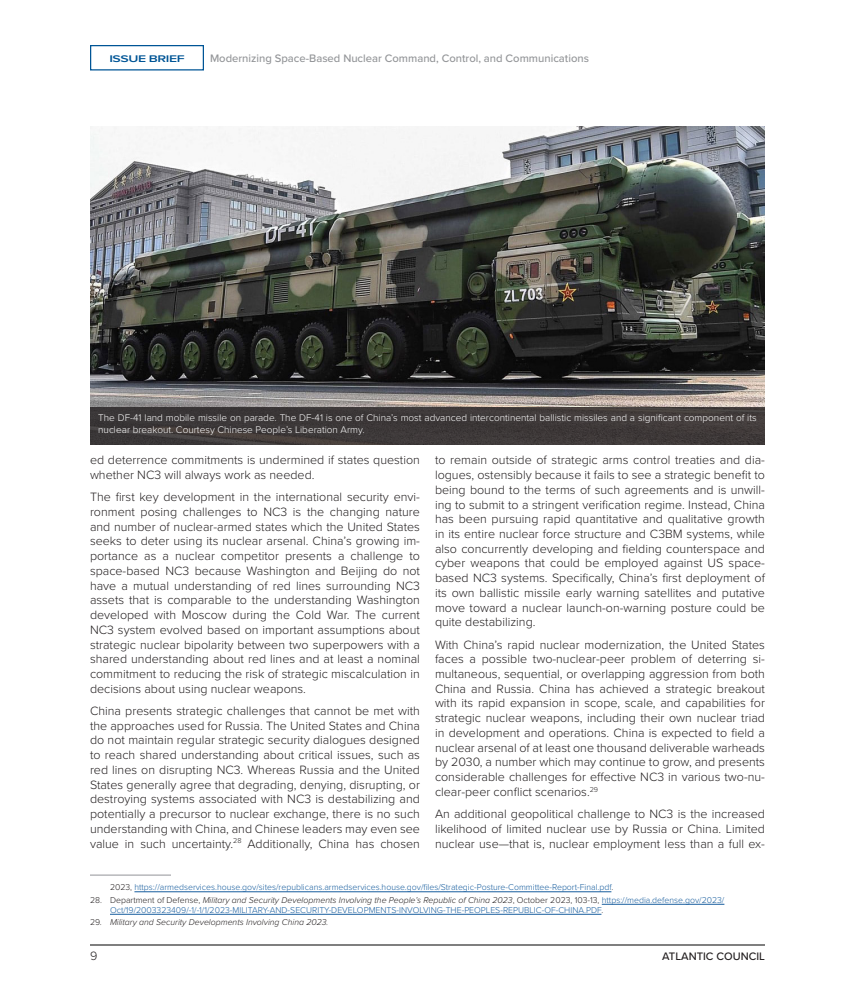
<style>
.page{position:relative;width:855px;height:990px;background:#fff}
.page>*{position:absolute;margin:0;border:0;box-sizing:border-box;transform-origin:0 0}
.Body_Copy_-_normal{font:300 12.5px/14.8px "Proxima Nova";color:#231f20;text-align:justify}
.t1{font:500 11.25px "Proxima Nova";color:#939598}
.t2{font:500 11.25px "Proxima Nova";color:#231f20}
.Body_Copy_-_normal-2{font:300 10px/11.9px "Proxima Nova";color:#fff}
.t3{font:600 10px "Proxima Nova";letter-spacing:-.03em;color:#005596;scale:1.4 1}
.t4{font:300 8.75px/10px "Proxima Nova";color:#175d9e}
.t5{font:italic 300 8.75px "Proxima Nova";color:#231f20}
.s1{color:#231f20}
.s2{font-style:italic;color:#231f20}
.s3{font-style:normal}
</style>
<div class="page">
<hr style="left:90px;top:945px;width:675px;height:1px;background:#000">
<div style="left:90px;top:45px;width:114px;height:26px;border:1px solid #005596"></div>
<hr style="left:90px;top:874px;width:81px;height:2px;background:#a8a9ad">
<hr style="left:134px;top:892px;width:477px;height:1px;background:#175d9e">
<hr style="left:602px;top:904px;width:122px;height:1px;background:#175d9e">
<hr style="left:110px;top:914px;width:491px;height:1px;background:#175d9e">
<img style="left:90px;top:126px;width:675px;height:281px">
<div style="left:90px;top:407px;width:675px;height:37px;background:#3d3939"></div>
<p class="t3" style="left:109px;top:51px;width:55px">ISSUE BRIEF</p>
<p class="t1" style="left:210px;top:50px;width:380px">Modernizing Space-Based Nuclear Command, Control, and Communications</p>
<p class="Body_Copy_-_normal-2" style="left:98px;top:412px;width:660px">The DF-41 land mobile missile on parade. The DF-41 is one of China’s most advanced intercontinental ballistic missiles and a significant component of its nuclear breakout. Courtesy Chinese People’s Liberation Army.</p>
<p class="Body_Copy_-_normal" style="left:90px;top:452px;width:331px">ed deterrence commitments is undermined if states question whether NC3 will always work as needed.</p>
<p class="Body_Copy_-_normal" style="left:90px;top:489px;width:332px">The first key development in the international security envi&shy;ronment posing challenges to NC3 is the changing nature and number of nuclear-armed states which the United States seeks to deter using its nuclear arsenal. China’s growing im&shy;portance as a nuclear competitor presents a challenge to space-based NC3 because Washington and Beijing do not have a mutual understanding of red lines surrounding NC3 assets that is comparable to the understanding Washington developed with Moscow during the Cold War. The current NC3 system evolved based on important assumptions about strategic nuclear bipolarity between two superpowers with a shared understanding about red lines and at least a nominal commitment to reducing the risk of strategic miscalculation in decisions about using nuclear weapons.</p>
<p class="Body_Copy_-_normal" style="left:90px;top:703px;width:332px">China presents strategic challenges that cannot be met with the approaches used for Russia. The United States and China do not maintain regular strategic security dialogues designed to reach shared understanding about critical issues, such as red lines on disrupting NC3. Whereas Russia and the United States generally agree that degrading, denying, disrupting, or destroying systems associated with NC3 is destabilizing and potentially a precursor to nuclear exchange, there is no such understanding with China, and Chinese leaders may even see value in such uncertainty.<sup>28</sup> Additionally, China has chosen</p>
<p class="Body_Copy_-_normal" style="left:435px;top:452px;width:332px">to remain outside of strategic arms control treaties and dia&shy;logues, ostensibly because it fails to see a strategic benefit to being bound to the terms of such agreements and is unwill&shy;ing to submit to a stringent verification regime. Instead, China has been pursuing rapid quantitative and qualitative growth in its entire nuclear force structure and C3BM systems, while also concurrently developing and fielding counterspace and cyber weapons that could be employed against US space&shy;based NC3 systems. Specifically, China’s first deployment of its own ballistic missile early warning satellites and putative move toward a nuclear launch-on-warning posture could be quite destabilizing.</p>
<p class="Body_Copy_-_normal" style="left:435px;top:636px;width:332px">With China’s rapid nuclear modernization, the United States faces a possible two-nuclear-peer problem of deterring si&shy;multaneous, sequential, or overlapping aggression from both China and Russia. China has achieved a strategic breakout with its rapid expansion in scope, scale, and capabilities for strategic nuclear weapons, including their own nuclear triad in development and operations. China is expected to field a nuclear arsenal of at least one thousand deliverable warheads by 2030, a number which may continue to grow, and presents considerable challenges for effective NC3 in various two-nu&shy;clear-peer conflict scenarios.<sup>29</sup></p>
<p class="Body_Copy_-_normal" style="left:435px;top:806px;width:332px">An additional geopolitical challenge to NC3 is the increased likelihood of limited nuclear use by Russia or China. Limited nuclear use—that is, nuclear employment less than a full ex-</p>
<p class="t4" style="left:110px;top:882px;width:505px"><span class="s1">2023,</span> https://armedservices.house.gov/sites/republicans.armedservices.house.gov/files/Strategic-Posture-Committee-Report-Final.pdf<span class="s1">.</span></p>
<p class="t4" style="left:110px;top:894px;width:616px;text-indent:-20px"><span class="s1">28. Department of Defense,</span> <span class="s2">Military and Security Developments Involving the People’s Republic of China 2023</span><span class="s1">, October 2023, 103-13,</span> https://media.defense.gov/2023/<br>Oct/19/2003323409/-1/-1/1/2023-MILITARY-AND-SECURITY-DEVELOPMENTS-INVOLVING-THE-PEOPLES-REPUBLIC-OF-CHINA.PDF<span class="s1">.</span></p>
<p class="t5" style="left:90px;top:916px;width:240px"><span class="s3">29.</span> Military and Security Developments Involving China 2023.</p>
<p class="Body_Copy_-_normal" style="left:90px;top:948px;width:9px">9</p>
<p class="t2" style="left:662px;top:948px;width:104px">ATLANTIC COUNCIL</p>
</div>
